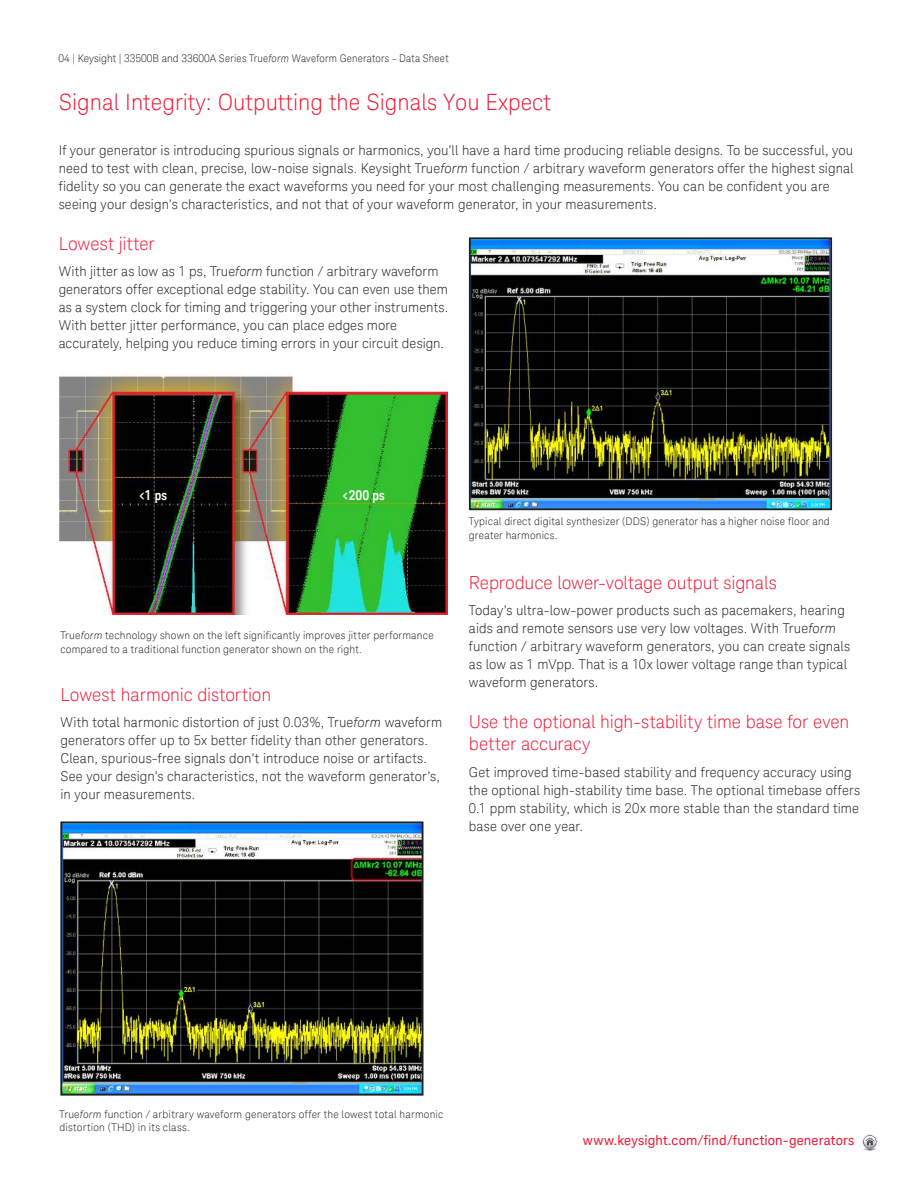
<style>
.page{position:relative;width:918px;height:1188px;background:#fff}
.page>*{position:absolute;margin:0;border:0;box-sizing:border-box;transform-origin:0 0}
.t1{font:300 22.5px "Keysight Sans";color:#ed1a36}
.t2{font:300 18px/22.5px "Keysight Sans";letter-spacing:-.005em;color:#ed1a36}
.t3{font:300 13.5px/18px "Keysight Sans";letter-spacing:.01em;color:#221f1f}
.t4{font:13.5px "Keysight Sans";letter-spacing:.01em;color:#ed1a36}
.t5{font:700 13.5px "Keysight Sans Condensed";letter-spacing:.015em;color:#fff}
.t6{font:300 10.5px/13.5px "Keysight Sans";letter-spacing:.02em;color:#221f1f}
.s1{font-style:italic}
</style>
<div class="page">
<img style="left:864px;top:1149px;width:12px;height:2px">
<img style="left:863px;top:1135px;width:14px;height:11px">
<svg style="left:864px;top:1136px;width:12px;height:13px"></svg>
<img style="left:63px;top:824px;width:357px;height:269px">
<div style="left:60px;top:821px;width:363px;height:275px;border:2px solid #221f1f"></div>
<img style="left:472px;top:240px;width:357px;height:267px">
<div style="left:469px;top:237px;width:363px;height:273px;border:2px solid #221f1f"></div>
<img style="left:60px;top:373px;width:387px;height:242px">
<p class="t6" style="left:59px;top:52px;width:392px">04 | Keysight | 33500B and 33600A Series True<span class="s1">form</span> Waveform Generators - Data Sheet</p>
<h1 class="t1" style="left:59px;top:92px;width:494px">Signal Integrity: Outputting the Signals You Expect</h1>
<p class="t3" style="left:59px;top:142px;width:796px">If your generator is introducing spurious signals or harmonics, you’ll have a hard time producing reliable designs. To be successful, you need to test with clean, precise, low-noise signals. Keysight True<span class="s1">form</span> function / arbitrary waveform generators offer the highest signal fidelity so you can generate the exact waveforms you need for your most challenging measurements. You can be confident you are seeing your design’s characteristics, and not that of your waveform generator, in your measurements.</p>
<h2 class="t2" style="left:59px;top:234px;width:98px">Lowest jitter</h2>
<p class="t3" style="left:59px;top:264px;width:391px">With jitter as low as 1 ps, True<span class="s1">form</span> function / arbitrary waveform generators offer exceptional edge stability. You can even use them as a system clock for timing and triggering your other instruments.<br>With better jitter performance, you can place edges more accurately, helping you reduce timing errors in your circuit design.</p>
<p class="t5" style="left:138px;top:489px;width:30px">&lt;1 ps</p>
<p class="t5" style="left:342px;top:489px;width:44px">&lt;200 ps</p>
<p class="t6" style="left:60px;top:630px;width:375px">True<span class="s1">form</span> technology shown on the left significantly improves jitter performance compared to a traditional function generator shown on the right.</p>
<h2 class="t2" style="left:61px;top:684px;width:212px">Lowest harmonic distortion</h2>
<p class="t3" style="left:61px;top:714px;width:383px">With total harmonic distortion of just 0.03%, True<span class="s1">form</span> waveform generators offer up to 5x better fidelity than other generators.<br>Clean, spurious-free signals don’t introduce noise or artifacts.<br>See your design’s characteristics, not the waveform generator’s, in your measurements.</p>
<p class="t6" style="left:469px;top:516px;width:362px">Typical direct digital synthesizer (DDS) generator has a higher noise floor and greater harmonics.</p>
<h2 class="t2" style="left:469px;top:572px;width:309px">Reproduce lower-voltage output signals</h2>
<p class="t3" style="left:469px;top:602px;width:383px">Today’s ultra-low-power products such as pacemakers, hearing aids and remote sensors use very low voltages. With True<span class="s1">form </span>function / arbitrary waveform generators, you can create signals as low as 1 mVpp. That is a 10x lower voltage range than typical waveform generators.</p>
<h2 class="t2" style="left:469px;top:711px;width:382px">Use the optional high-stability time base for even better accuracy</h2>
<p class="t3" style="left:469px;top:764px;width:393px">Get improved time-based stability and frequency accuracy using the optional high-stability time base. The optional timebase offers 0.1 ppm stability, which is 20x more stable than the standard time base over one year.</p>
<p class="t6" style="left:60px;top:1108px;width:385px">True<span class="s1">form</span> function / arbitrary waveform generators offer the lowest total harmonic distortion (THD) in its class.</p>
<p class="t4" style="left:583px;top:1134px;width:273px">www.keysight.com/find/function-generators</p>
</div>
